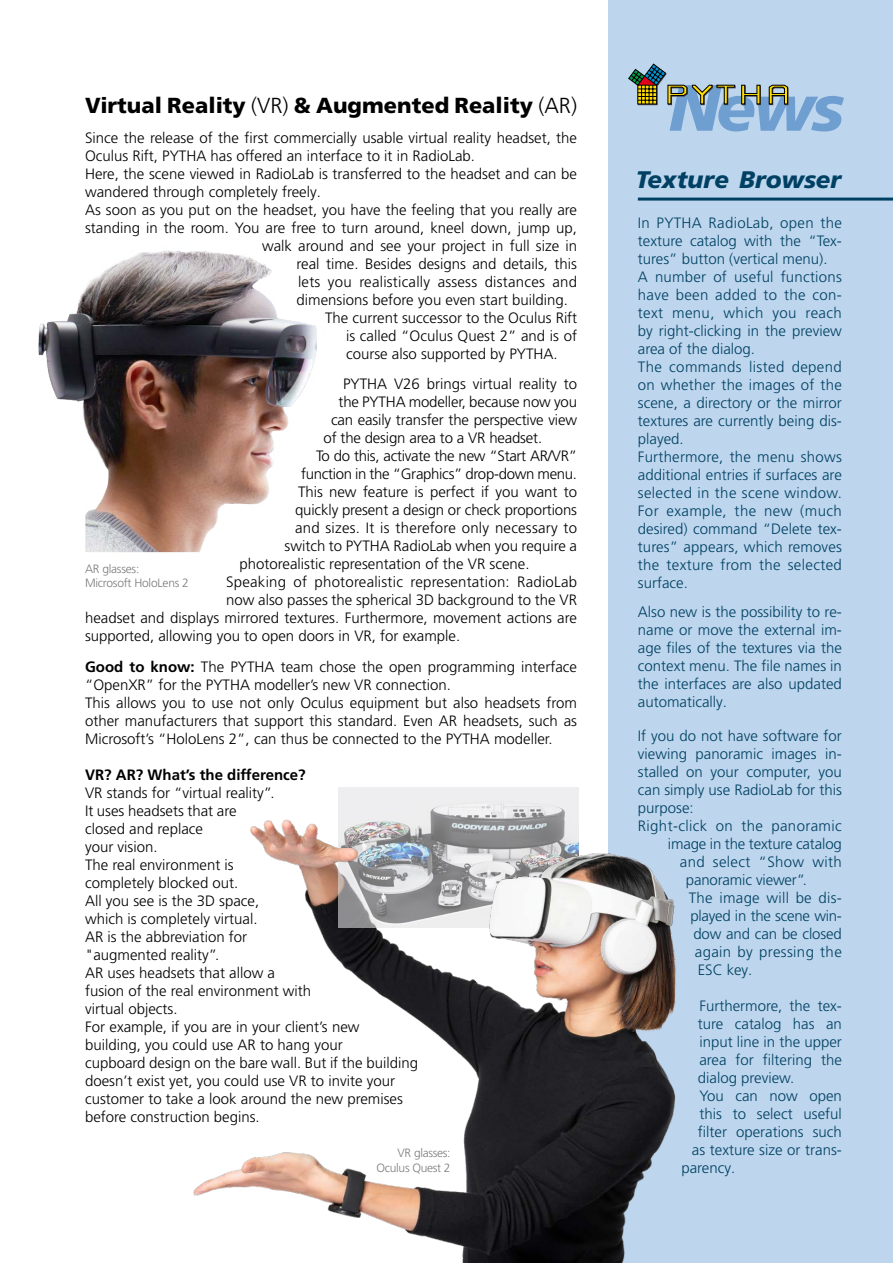
<style>
.page{position:relative;width:893px;height:1263px;background:#fff}
.page>*{position:absolute;margin:0;border:0;box-sizing:border-box;transform-origin:0 0}
.t1{font:italic 900 65.4px "Frutiger LT Pro";color:#6f9ed0}
.t2{font:italic 900 24px "Frutiger LT Pro";color:#004163}
.t3{font:900 21.75px "Frutiger LT Pro";color:#000}
.t4{font:300 15px/18px "Frutiger LT Pro";color:#000}
.t5{font:300 15px/18px "Frutiger LT Pro";color:#004163}
.t6{font:300 15px "Frutiger LT Pro";letter-spacing:-.02em;color:#000}
.t7{font:300 15px "Frutiger LT Pro";letter-spacing:.025em;color:#004163}
.t8{font:700 15px "Frutiger LT Pro";color:#000}
.t9{font:300 15px "Frutiger LT Pro";letter-spacing:-.02em;color:#004163}
.t10{font:300 15px "Frutiger LT Pro";letter-spacing:.02em;color:#004163}
.t11{font:300 12px/14.4px "Frutiger LT Pro";letter-spacing:-.02em;color:#7b7c7e}
.s1{font-weight:300}
.s2{font-weight:700}
</style>
<div class="page">
<div style="left:608px;top:0;width:285px;height:1263px;background:#bdd5ed"></div>
<hr style="left:638px;top:198px;width:255px;height:3px;background:#004163">
<svg style="left:628px;top:64px;width:160px;height:41px"></svg>
<img style="left:193px;top:787px;width:483px;height:476px">
<img style="left:338px;top:787px;width:240px;height:56px">
<img style="left:297px;top:843px;width:379px;height:160px">
<img style="left:38px;top:250px;width:279px;height:303px">
<h3 class="t3" style="left:85px;top:93px;width:493px">Virtual Reality <span class="s1">(VR)</span> &amp; Augmented Reality <span class="s1">(AR)</span></h3>
<p class="t4" style="left:85px;top:129px;width:494px">Since the release of the first commercially usable virtual reality headset, the</p>
<p class="t4" style="left:85px;top:147px;width:392px">Oculus Rift, PYTHA has offered an interface to it in RadioLab.</p>
<p class="t4" style="left:85px;top:165px;width:494px">Here, the scene viewed in RadioLab is transferred to the headset and can be</p>
<p class="t4" style="left:85px;top:183px;width:237px">wandered through completely freely.</p>
<p class="t4" style="left:85px;top:201px;width:494px">As soon as you put on the headset, you have the feeling that you really are</p>
<p class="t4" style="left:85px;top:219px;width:494px">standing in the room. You are free to turn around, kneel down, jump up,</p>
<p class="t4" style="left:262px;top:237px;width:316px">walk around and see your project in full size in</p>
<p class="t4" style="left:297px;top:255px;width:282px">real time. Besides designs and details, this</p>
<p class="t4" style="left:298px;top:273px;width:281px">lets you realistically assess distances and</p>
<p class="t4" style="left:297px;top:291px;width:273px">dimensions before you even start building.</p>
<p class="t4" style="left:325px;top:309px;width:254px">The current successor to the Oculus Rift</p>
<p class="t4" style="left:346px;top:327px;width:233px">is called “Oculus Quest 2” and is of</p>
<p class="t4" style="left:346px;top:345px;width:213px">course also supported by PYTHA.</p>
<p class="t4" style="left:343px;top:375px;width:235px">PYTHA V26 brings virtual reality to</p>
<p class="t4" style="left:339px;top:393px;width:240px">the PYTHA modeller, because now you</p>
<p class="t4" style="left:331px;top:411px;width:248px">can easily transfer the perspective view</p>
<p class="t4" style="left:324px;top:429px;width:220px">of the design area to a VR headset.</p>
<p class="t6" style="left:316px;top:447px;width:262px">To do this, activate the new “Start AR/VR”</p>
<p class="t6" style="left:301px;top:465px;width:278px">function in the “Graphics” drop-down menu.</p>
<p class="t4" style="left:298px;top:483px;width:280px">This new feature is perfect if you want to</p>
<p class="t4" style="left:295px;top:501px;width:284px">quickly present a design or check proportions</p>
<p class="t4" style="left:295px;top:519px;width:284px">and sizes. It is therefore only necessary to</p>
<p class="t4" style="left:285px;top:537px;width:294px">switch to PYTHA RadioLab when you require a</p>
<p class="t4" style="left:240px;top:555px;width:292px">photorealistic representation of the VR scene.</p>
<p class="t4" style="left:226px;top:573px;width:352px">Speaking of photorealistic representation: RadioLab</p>
<p class="t4" style="left:226px;top:591px;width:352px">now also passes the spherical 3D background to the VR</p>
<p class="t4" style="left:85px;top:609px;width:493px">headset and displays mirrored textures. Furthermore, movement actions are</p>
<p class="t4" style="left:85px;top:627px;width:377px">supported, allowing you to open doors in VR, for example.</p>
<p class="t4" style="left:85px;top:658px;width:493px"><span class="s2">Good to know:</span> The PYTHA team chose the open programming interface “OpenXR” for the PYTHA modeller’s new VR connection.<br>This allows you to use not only Oculus equipment but also headsets from other manufacturers that support this standard. Even AR headsets, such as Microsoft’s “HoloLens 2”, can thus be connected to the PYTHA modeller.</p>
<p class="t8" style="left:85px;top:766px;width:222px">VR? AR? What’s the difference?</p>
<p class="t4" style="left:85px;top:784px;width:335px">VR stands for “virtual reality”.<br>It uses headsets that are<br>closed and replace<br>your vision.<br>The real environment is<br>completely blocked out.<br>All you see is the 3D space,<br>which is completely virtual.<br>AR is the abbreviation for<br>"augmented reality”.<br>AR uses headsets that allow a<br>fusion of the real environment with<br>virtual objects.<br>For example, if you are in your client’s new building, you could use AR to hang your<br>cupboard design on the bare wall. But if the building doesn’t exist yet, you could use VR to invite your customer to take a look around the new premises before construction begins.</p>
<p class="t11" style="left:85px;top:562px;width:105px">AR glasses:<br>Microsoft HoloLens 2</p>
<p class="t11" style="left:376px;top:1146px;width:76px;text-align:right">VR glasses:<br>Oculus Quest 2</p>
<h1 class="t1" style="left:669px;top:69px;width:177px">News</h1>
<h2 class="t2" style="left:636px;top:165px;width:207px">Texture Browser</h2>
<p class="t5" style="left:638px;top:214px;width:206px">In PYTHA RadioLab, open the texture catalog with the “Tex&shy;tures” button (vertical menu).<br>A number of useful functions have been added to the con&shy;text menu, which you reach by right-clicking in the preview area of the dialog.<br>The commands listed depend on whether the images of the scene, a directory or the mirror textures are currently being dis&shy;played.<br>Furthermore, the menu shows additional entries if surfaces are selected in the scene window.<br>For example, the new (much desired) command “Delete tex&shy;tures” appears, which removes the texture from the selected surface.</p>
<p class="t5" style="left:638px;top:603px;width:206px;text-align:justify">Also new is the possibility to re&shy;name or move the external im&shy;age files of the textures via the context menu. The file names in the interfaces are also updated automatically.</p>
<p class="t5" style="left:638px;top:727px;width:205px">If you do not have software for</p>
<p class="t5" style="left:638px;top:745px;width:205px">viewing panoramic images in-</p>
<p class="t5" style="left:638px;top:763px;width:206px">stalled on your computer, you</p>
<p class="t5" style="left:638px;top:781px;width:205px">can simply use RadioLab for this</p>
<p class="t5" style="left:638px;top:799px;width:57px">purpose:</p>
<p class="t7" style="left:638px;top:817px;width:206px">Right-click on the panoramic</p>
<p class="t5" style="left:668px;top:835px;width:175px">image in the texture catalog</p>
<p class="t7" style="left:680px;top:853px;width:163px">and select “Show with</p>
<p class="t5" style="left:686px;top:871px;width:123px">panoramic viewer”.</p>
<p class="t10" style="left:689px;top:889px;width:154px">The image will be dis-</p>
<p class="t9" style="left:690px;top:907px;width:153px">played in the scene win-</p>
<p class="t5" style="left:693px;top:925px;width:150px">dow and can be closed</p>
<p class="t7" style="left:695px;top:943px;width:148px">again by pressing the</p>
<p class="t5" style="left:698px;top:961px;width:56px">ESC key.</p>
<p class="t5" style="left:699px;top:997px;width:144px">Furthermore, the tex-</p>
<p class="t5" style="left:698px;top:1015px;width:145px">ture catalog has an</p>
<p class="t5" style="left:699px;top:1033px;width:144px">input line in the upper</p>
<p class="t5" style="left:699px;top:1051px;width:144px">area for filtering the</p>
<p class="t5" style="left:698px;top:1069px;width:98px">dialog preview.</p>
<p class="t5" style="left:699px;top:1087px;width:144px">You can now open</p>
<p class="t5" style="left:699px;top:1105px;width:144px">this to select useful</p>
<p class="t5" style="left:698px;top:1123px;width:146px">filter operations such</p>
<p class="t5" style="left:692px;top:1141px;width:151px">as texture size or trans-</p>
<p class="t5" style="left:681px;top:1159px;width:55px">parency.</p>
</div>
